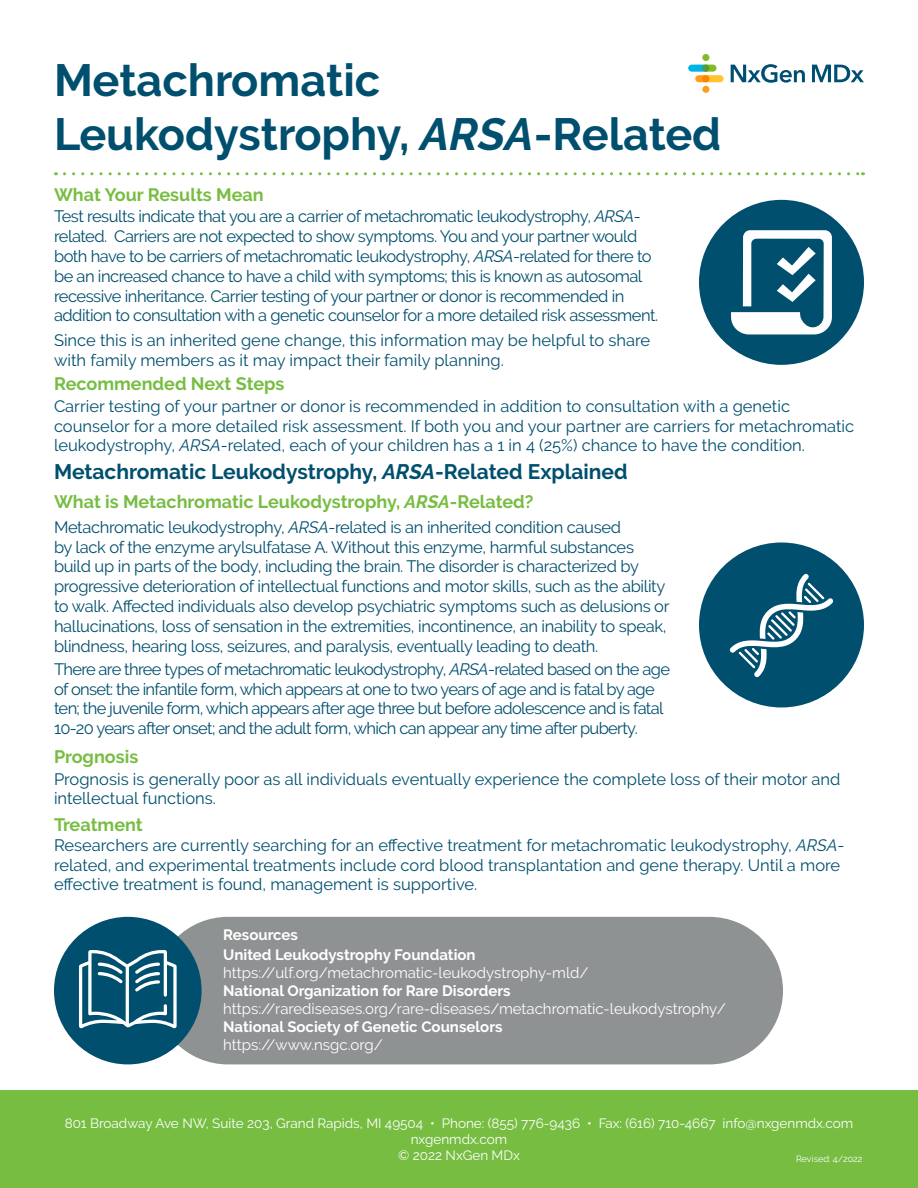
<style>
.page{position:relative;width:918px;height:1188px;background:#fff}
.page>*{position:absolute;margin:0;border:0;box-sizing:border-box;transform-origin:0 0}
.t1{font:700 45px "Raleway";color:#014f6e}
.t2{font:700 21px "Raleway";color:#014f6e}
.t3{font:700 18px "Raleway";color:#77bd42}
.t4{font:16.5px/19.8px "Raleway";letter-spacing:-.02em;color:#014f6e}
.t5{font:16.5px/19.8px "Raleway";color:#014f6e}
.t6{font:16.5px/19.8px "Raleway";letter-spacing:-.04em;color:#014f6e}
.t7{font:15px "Raleway";color:#fff}
.t8{font:700 15px "Raleway";color:#fff}
.t9{font:13.5px/16.2px "Raleway";color:#fff;text-align:center}
.t10{font:9px "Raleway";color:#fff}
.s1{font-style:italic}
</style>
<div class="page">
<div style="left:154px;top:917px;width:629px;height:147px;background:#8f9293;border-radius:74px"></div>
<div style="left:54px;top:917px;width:148px;height:147px;background:#014f6e;border-radius:50%"></div>
<svg style="left:79px;top:950px;width:98px;height:78px"></svg>
<svg style="left:812px;top:65px;width:52px;height:17px"></svg>
<svg style="left:731px;top:64px;width:74px;height:19px"></svg>
<svg style="left:688px;top:65px;width:36px;height:17px"></svg>
<div style="left:702px;top:54px;width:7px;height:7px;background:#82bb27;border-radius:50%"></div>
<div style="left:702px;top:86px;width:7px;height:7px;background:#ff9d1b;border-radius:50%"></div>
<div style="left:702px;top:65px;width:7px;height:7px;background:#589b31;border-radius:50%"></div>
<div style="left:702px;top:75px;width:7px;height:7px;background:#ff8200;border-radius:50%"></div>
<div style="left:699px;top:542px;width:165px;height:165px;background:#014f6e;border-radius:50%"></div>
<svg style="left:730px;top:574px;width:103px;height:103px"></svg>
<div style="left:699px;top:200px;width:165px;height:165px;background:#014f6e;border-radius:50%"></div>
<svg style="left:731px;top:230px;width:101px;height:104px"></svg>
<svg style="left:64px;top:172px;width:799px;height:3px"></svg>
<div style="left:0;top:1091px;width:918px;height:97px;background:#77bd42"></div>
<p class="t1" style="left:54px;top:55px;width:328px">Metachromatic</p>
<p class="t1" style="left:54px;top:109px;width:669px">Leukodystrophy, <span class="s1">ARSA</span>-Related</p>
<p class="t3" style="left:54px;top:184px;width:211px">What Your Results Mean</p>
<p class="t4" style="left:54px;top:207px;width:606px">Test results indicate that you are a carrier of metachromatic leukodystrophy, <span class="s1">ARSA&shy;</span>related. Carriers are not expected to show symptoms. You and your partner would both have to be carriers of metachromatic leukodystrophy, <span class="s1">ARSA</span>-related for there to be an increased chance to have a child with symptoms; this is known as autosomal recessive inheritance. Carrier testing of your partner or donor is recommended in addition to consultation with a genetic counselor for a more detailed risk assessment.</p>
<p class="t5" style="left:54px;top:330px;width:598px">Since this is an inherited gene change, this information may be helpful to share with family members as it may impact their family planning.</p>
<p class="t3" style="left:54px;top:374px;width:232px">Recommended Next Steps</p>
<p class="t5" style="left:54px;top:396px;width:802px">Carrier testing of your partner or donor is recommended in addition to consultation with a genetic counselor for a more detailed risk assessment. If both you and your partner are carriers for metachromatic leukodystrophy, <span class="s1">ARSA</span>-related, each of your children has a 1 in 4 (25%) chance to have the condition.</p>
<p class="t2" style="left:54px;top:460px;width:575px">Metachromatic Leukodystrophy, <span class="s1">ARSA</span>-Related Explained</p>
<p class="t3" style="left:54px;top:492px;width:481px">What is Metachromatic Leukodystrophy, <span class="s1">ARSA</span>-Related?</p>
<p class="t4" style="left:54px;top:517px;width:617px">Metachromatic leukodystrophy, <span class="s1">ARSA</span>-related is an inherited condition caused<br>by lack of the enzyme arylsulfatase A. Without this enzyme, harmful substances build up in parts of the body, including the brain. The disorder is characterized by progressive deterioration of intellectual functions and motor skills, such as the ability to walk. Affected individuals also develop psychiatric symptoms such as delusions or hallucinations, loss of sensation in the extremities, incontinence, an inability to speak, blindness, hearing loss, seizures, and paralysis, eventually leading to death.</p>
<p class="t6" style="left:54px;top:659px;width:618px">There are three types of metachromatic leukodystrophy, <span class="s1">ARSA</span>-related based on the age of onset: the infantile form, which appears at one to two years of age and is fatal by age ten; the juvenile form, which appears after age three but before adolescence and is fatal 10-20 years after onset; and the adult form, which can appear any time after puberty.</p>
<p class="t3" style="left:54px;top:746px;width:86px">Prognosis</p>
<p class="t5" style="left:54px;top:769px;width:788px">Prognosis is generally poor as all individuals eventually experience the complete loss of their motor and intellectual functions.</p>
<p class="t3" style="left:54px;top:814px;width:90px">Treatment</p>
<p class="t5" style="left:54px;top:835px;width:792px">Researchers are currently searching for an effective treatment for metachromatic leukodystrophy, <span class="s1">ARSA&shy;</span>related, and experimental treatments include cord blood transplantation and gene therapy. Until a more effective treatment is found, management is supportive.</p>
<p class="t8" style="left:223px;top:926px;width:76px">Resources</p>
<p class="t8" style="left:223px;top:946px;width:254px">United Leukodystrophy Foundation</p>
<p class="t7" style="left:223px;top:964px;width:367px">https://ulf.org/metachromatic-leukodystrophy-mld/</p>
<p class="t8" style="left:223px;top:982px;width:289px">National Organization for Rare Disorders</p>
<p class="t7" style="left:223px;top:1000px;width:504px">https://rarediseases.org/rare-diseases/metachromatic-leukodystrophy/</p>
<p class="t8" style="left:223px;top:1018px;width:281px">National Society of Genetic Counselors</p>
<p class="t7" style="left:223px;top:1036px;width:161px">https://www.nsgc.org/</p>
<p class="t9" style="left:65px;top:1115px;width:790px">801 Broadway Ave NW, Suite 203, Grand Rapids, MI 49504 • Phone: (855) 776-9436 • Fax: (616) 710-4667 info@nxgenmdx.com nxgenmdx.com</p>
<p class="t9" style="left:398px;top:1147px;width:123px">© 2022 NxGen MDx</p>
<p class="t10" style="left:796px;top:1154px;width:68px">Revised: 4/2022</p>
</div>
